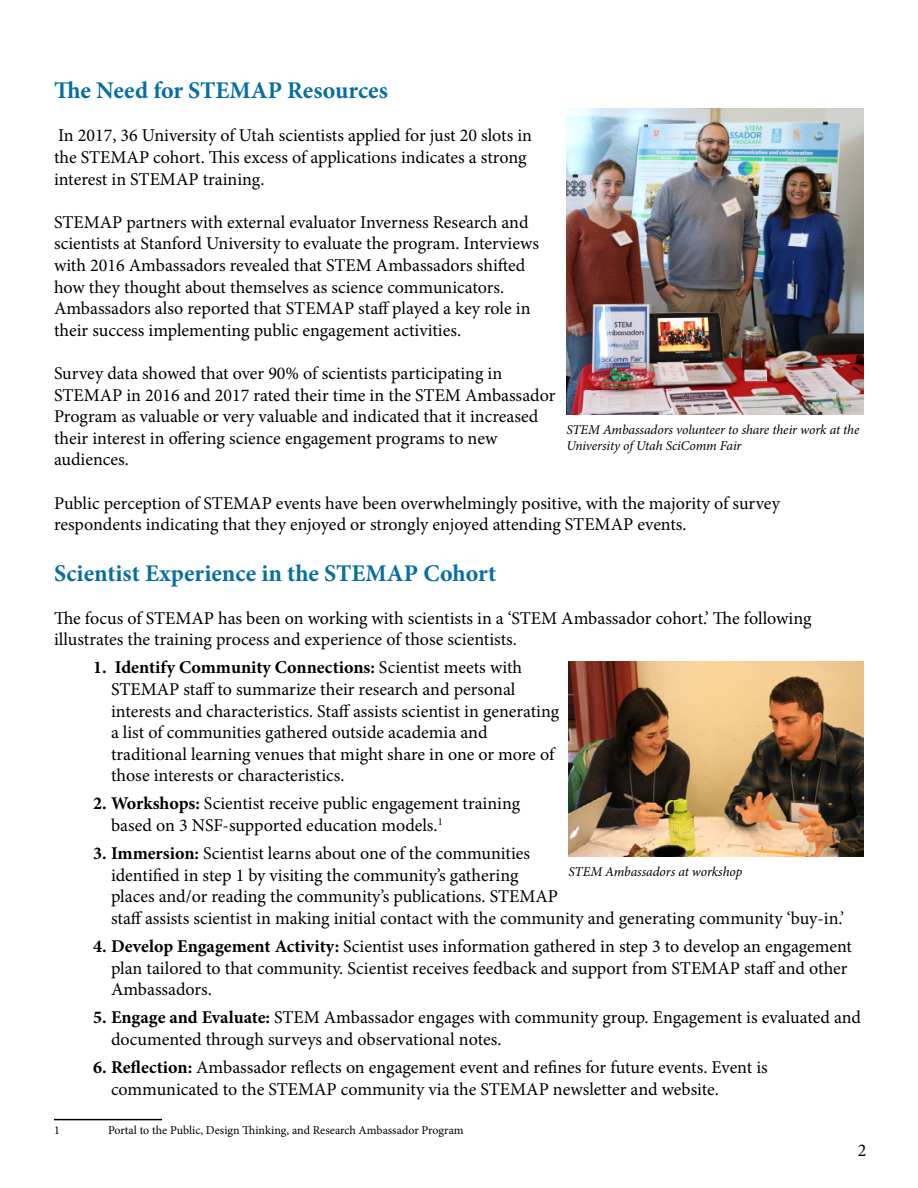
<style>
.page{position:relative;width:918px;height:1188px;background:#fff}
.page>*{position:absolute;margin:0;border:0;box-sizing:border-box;transform-origin:0 0}
.t1{font:700 24px "Minion Pro";color:#076ea2}
.t2{font:18px/21.6px "Minion Pro";color:#000}
.t3{font:italic 13.5px/16.2px "Minion Pro";letter-spacing:-.01em;color:#000}
.t4{font:12px "Minion Pro";color:#000}
.s1{font-weight:700}
</style>
<div class="page">
<hr style="left:539px;top:1007px;width:2px;height:127px;background:#000">
<hr style="left:54px;top:1119px;width:108px;height:1px;background:#000">
<img style="left:566px;top:108px;width:297px;height:307px">
<img style="left:569px;top:662px;width:294px;height:195px">
<h1 class="t1" style="left:54px;top:74px;width:336px">The Need for STEMAP Resources</h1>
<p class="t2" style="left:54px;top:125px;width:480px">In 2017, 36 University of Utah scientists applied for just 20 slots in the STEMAP cohort. This excess of applications indicates a strong interest in STEMAP training.</p>
<p class="t2" style="left:54px;top:211px;width:487px">STEMAP partners with external evaluator Inverness Research and scientists at Stanford University to evaluate the program. Interviews with 2016 Ambassadors revealed that STEM Ambassadors shifted how they thought about themselves as science communicators.<br>Ambassadors also reported that STEMAP staff played a key role in their success implementing public engagement activities.</p>
<p class="t2" style="left:54px;top:362px;width:503px">Survey data showed that over 90% of scientists participating in STEMAP in 2016 and 2017 rated their time in the STEM Ambassador Program as valuable or very valuable and indicated that it increased their interest in offering science engagement programs to new audiences.</p>
<p class="t2" style="left:54px;top:492px;width:728px">Public perception of STEMAP events have been overwhelmingly positive, with the majority of survey respondents indicating that they enjoyed or strongly enjoyed attending STEMAP events.</p>
<h1 class="t1" style="left:54px;top:556px;width:444px">Scientist Experience in the STEMAP Cohort</h1>
<p class="t2" style="left:54px;top:607px;width:759px">The focus of STEMAP has been on working with scientists in a ‘STEM Ambassador cohort.’ The following illustrates the training process and experience of those scientists.</p>
<p class="t2" style="left:111px;top:657px;width:450px;text-indent:-18px"><span class="s1">1. Identify Community Connections:</span> Scientist meets with STEMAP staff to summarize their research and personal interests and characteristics. Staff assists scientist in generating a list of communities gathered outside academia and traditional learning venues that might share in one or more of those interests or characteristics.</p>
<p class="t2" style="left:111px;top:793px;width:411px;text-indent:-18px"><span class="s1">2. Workshops:</span> Scientist receive public engagement training based on 3 NSF-supported education models.<sup>1</sup></p>
<p class="t2" style="left:111px;top:843px;width:735px;text-indent:-18px"><span class="s1">3. Immersion:</span> Scientist learns about one of the communities<br>identified in step 1 by visiting the community’s gathering<br>places and/or reading the community’s publications. STEMAP<br>staff assists scientist in making initial contact with the community and generating community ‘buy-in.’</p>
<p class="t2" style="left:111px;top:936px;width:743px;text-indent:-18px"><span class="s1">4. Develop Engagement Activity:</span> Scientist uses information gathered in step 3 to develop an engagement plan tailored to that community. Scientist receives feedback and support from STEMAP staff and other<br>Ambassadors.</p>
<p class="t2" style="left:111px;top:1007px;width:752px;text-indent:-18px"><span class="s1">5. Engage and Evaluate:</span> STEM Ambassador engages with community group. Engagement is evaluated and documented through surveys and observational notes.</p>
<p class="t2" style="left:111px;top:1057px;width:658px;text-indent:-18px"><span class="s1">6. Reflection:</span> Ambassador reflects on engagement event and refines for future events. Event is communicated to the STEMAP community via the STEMAP newsletter and website.</p>
<p class="t4" style="left:54px;top:1122px;width:7px">1</p>
<p class="t4" style="left:108px;top:1122px;width:357px">Portal to the Public, Design Thinking, and Research Ambassador Program</p>
<p class="t3" style="left:566px;top:421px;width:295px">STEM Ambassadors volunteer to share their work at the<br>University of Utah SciComm Fair</p>
<p class="t3" style="left:569px;top:863px;width:175px">STEM Ambassadors at workshop</p>
<p class="t2" style="left:858px;top:1140px;width:10px">2</p>
</div>
